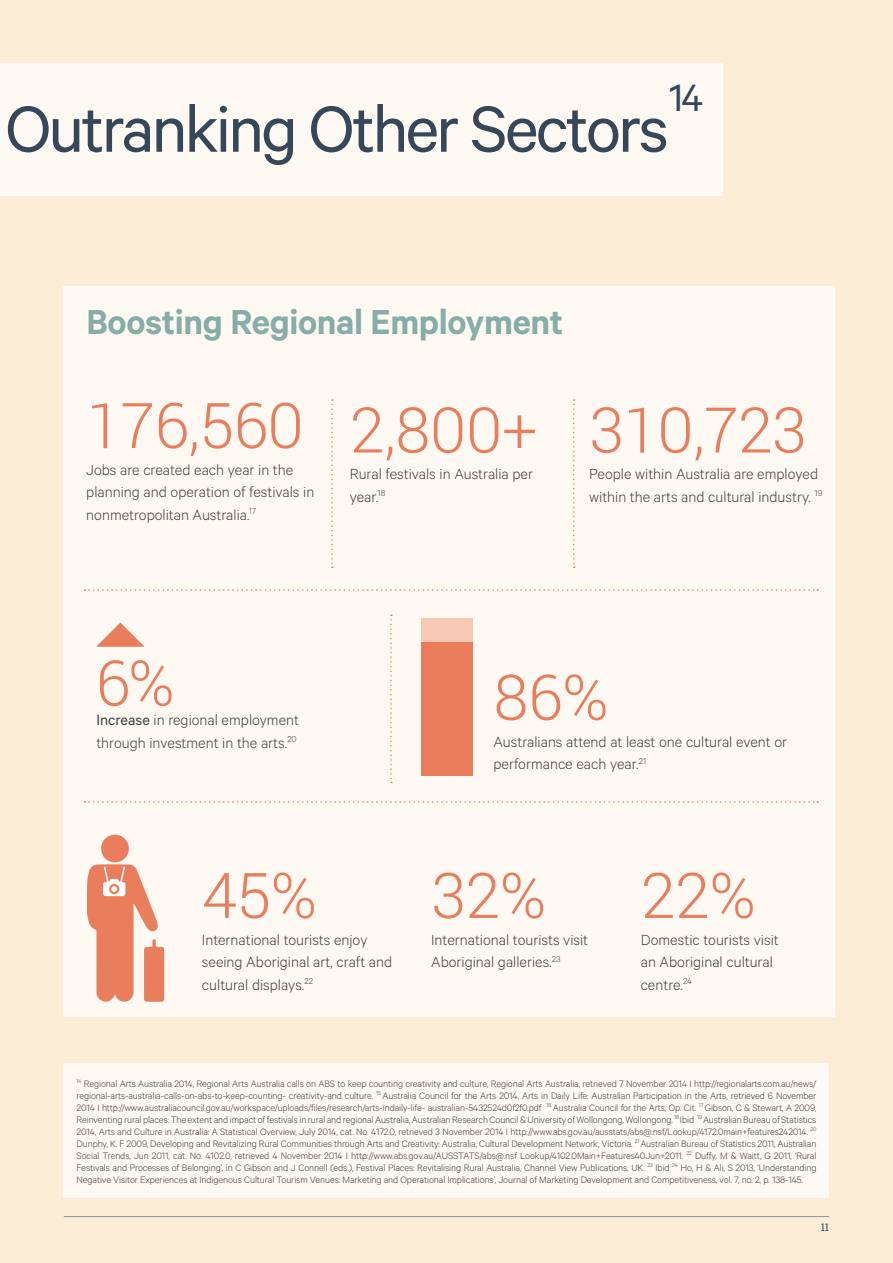
<style>
.page{position:relative;width:893px;height:1263px;background:#fcedd7}
.page>*{position:absolute;margin:0;border:0;box-sizing:border-box;transform-origin:0 0}
.t1{font:73.5px "Calibre";letter-spacing:-.04em;color:#354759}
.t2{font:300 63px "Roboto";letter-spacing:-.015em;color:#ea7e5c}
.t3{font:42.9px "Calibre";color:#354759}
.t4{font:600 39px "Calibre";letter-spacing:-.01em;color:#86ada7}
.t5{font:300 16.5px/22.5px "Calibre";color:#414042}
.t6{font:300 10.5px/12px "Calibre";letter-spacing:-.01em;color:#414042;text-align:justify}
.t7{font:10.5px "Roboto Slab";color:#3d4d53}
.s1{font-weight:400}
</style>
<div class="page">
<div style="left:64px;top:286px;width:771px;height:731px;background:#fef9f3"></div>
<div style="left:64px;top:1063px;width:765px;height:135px;background:#fef9f3"></div>
<div style="left:0;top:63px;width:723px;height:133px;background:#fef9f3"></div>
<div style="left:421px;top:618px;width:51px;height:157px;background:#f7c9b4"></div>
<div style="left:421px;top:642px;width:51px;height:133px;background:#ea7e5c"></div>
<svg style="left:96px;top:622px;width:49px;height:25px"></svg>
<svg style="left:84px;top:801px;width:734px;height:2px"></svg>
<svg style="left:390px;top:614px;width:2px;height:169px"></svg>
<svg style="left:331px;top:399px;width:2px;height:169px"></svg>
<svg style="left:573px;top:399px;width:2px;height:169px"></svg>
<svg style="left:84px;top:589px;width:734px;height:2px"></svg>
<div style="left:101px;top:835px;width:28px;height:27px;background:#ea7e5c;border-radius:50%"></div>
<svg style="left:87px;top:864px;width:77px;height:138px"></svg>
<hr style="left:64px;top:1216px;width:765px;height:1px;background:#939598">
<h3 class="t3" style="left:669px;top:72px;width:36px">14</h3>
<h1 class="t1" style="left:5px;top:86px;width:665px">Outranking Other Sectors</h1>
<h3 class="t4" style="left:86px;top:299px;width:478px">Boosting Regional Employment</h3>
<h2 class="t2" style="left:86px;top:382px;width:219px">176,560</h2>
<h3 class="t5" style="left:86px;top:458px;width:230px">Jobs are created each year in the planning and operation of festivals in nonmetropolitan Australia.<sup>17</sup></h3>
<h2 class="t2" style="left:350px;top:386px;width:189px">2,800+</h2>
<h3 class="t5" style="left:350px;top:462px;width:185px">Rural festivals in Australia per year.<sup>18</sup></h3>
<h2 class="t2" style="left:589px;top:386px;width:219px">310,723</h2>
<h3 class="t5" style="left:589px;top:462px;width:235px">People within Australia are employed within the arts and cultural industry. <sup>19</sup></h3>
<h2 class="t2" style="left:95px;top:639px;width:81px">6%</h2>
<h3 class="t5" style="left:96px;top:708px;width:204px"><span class="s1">Increase</span> in regional employment through investment in the arts.<sup>20</sup></h3>
<h2 class="t2" style="left:202px;top:852px;width:117px">45%</h2>
<h3 class="t5" style="left:202px;top:927px;width:192px">International tourists enjoy seeing Aboriginal art, craft and cultural displays.<sup>22</sup></h3>
<h2 class="t2" style="left:493px;top:654px;width:117px">86%</h2>
<h3 class="t5" style="left:493px;top:729px;width:295px">Australians attend at least one cultural event or performance each year.<sup>21</sup></h3>
<h2 class="t2" style="left:431px;top:852px;width:117px">32%</h2>
<h3 class="t5" style="left:431px;top:927px;width:159px">International tourists visit<br>Aboriginal galleries.<sup>23</sup></h3>
<h2 class="t2" style="left:641px;top:852px;width:117px">22%</h2>
<h3 class="t5" style="left:641px;top:927px;width:139px">Domestic tourists visit an Aboriginal cultural centre.<sup>24</sup></h3>
<p class="t6" style="left:77px;top:1077px;width:741px"><sup>14</sup> Regional Arts Australia 2014, Regional Arts Australia calls on ABS to keep counting creativity and culture, Regional Arts Australia, retrieved 7 November 2014 I http://regionalarts.com.au/news/ regional-arts-australia-calls-on-abs-to-keep-counting- creativity-and culture. <sup>15</sup> Australia Council for the Arts 2014, Arts in Daily Life: Australian Participation in the Arts, retrieved 6 November 2014 I http://www.australiacouncil.gov.au/workspace/uploads/files/research/arts-indaily-life- australian-5432524d0f2f0.pdf <sup>16</sup> Australia Council for the Arts, Op. Cit. <sup>17</sup> Gibson, C &amp; Stewart, A 2009, Reinventing rural places: The extent and impact of festivals in rural and regional Australia, Australian Research Council &amp; University of Wollongong, Wollongong. <sup>18</sup> Ibid <sup>19</sup> Australian Bureau of Statistics 2014, Arts and Culture in Australia: A Statistical Overview, July 2014, cat. No. 4172.0, retrieved 3 November 2014 I http://www.abs.gov.au/ausstats/abs@.nsf/Lookup/4172.0main+features242014. <sup>20<br></sup>Dunphy, K. F 2009, Developing and Revitalizing Rural Communities through Arts and Creativity: Australia, Cultural Development Network, Victoria. <sup>21</sup> Australian Bureau of Statistics 2011, Australian Social Trends, Jun 2011, cat. No. 4102.0, retrieved 4 November 2014 I http://www.abs.gov.au/AUSSTATS/abs@.nsf Lookup/4102.0Main+Features40Jun+2011. <sup>22</sup> Duffy, M &amp; Waitt, G 2011, ‘Rural Festivals and Processes of Belonging’, in C Gibson and J Connell (eds.), Festival Places: Revitalising Rural Australia, Channel View Publications, UK. <sup>23</sup> Ibid <sup>24</sup> Ho, H &amp; Ali, S 2013, ‘Understanding Negative Visitor Experiences at Indigenous Cultural Tourism Venues: Marketing and Operational Implications’, Journal of Marketing Development and Competitiveness, vol. 7, no. 2, p. 138-145.</p>
<p class="t7" style="left:821px;top:1220px;width:10px">11</p>
</div>
